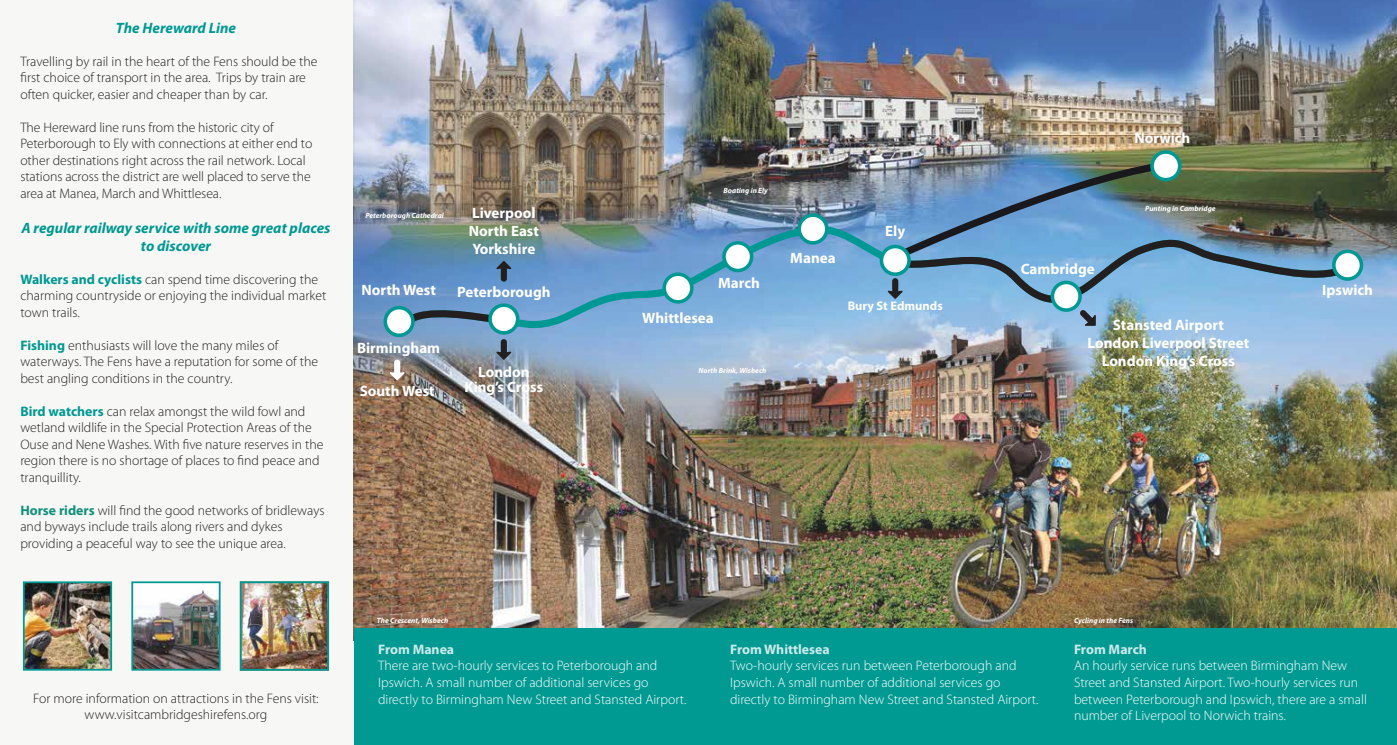
<style>
.page{position:relative;width:1397px;height:745px;background:#fff}
.page>*{position:absolute;margin:0;border:0;box-sizing:border-box;transform-origin:0 0}
.t1{font:700 15px/18px "Myriad Pro";color:#fff;text-align:center}
.t2{font:italic 700 15px/18px "Myriad Pro";color:#009893;text-align:center}
.t3{font:300 13.75px/16.5px "Myriad Pro";color:#231f20}
.t4{font:300 13.75px/16.5px "Myriad Pro";color:#fff}
.t5{font:700 13.75px "Myriad Pro";color:rgb(255 255 255/.8)}
.t6{font:700 12.5px "Myriad Pro";color:#fff}
.t7{font:italic 700 7.5px "Myriad Pro";color:#fff}
.s1{font-weight:700;color:#009893}
.s2{font-weight:700;color:#13907a}
</style>
<div class="page">
<img style="left:354px;top:0;width:1042px;height:628px">
<div style="left:0;top:0;width:354px;height:744px;background:#f7f8f6"></div>
<div style="left:354px;top:628px;width:1042px;height:116px;background:#009a93"></div>
<svg style="left:398px;top:221px;width:958px;height:121px;background:#71a0c5"></svg>
<img style="left:881px;top:224px;width:475px;height:118px">
<img style="left:890px;top:157px;width:281px;height:106px">
<svg style="left:405px;top:307px;width:109px;height:24px;background:#5b7b9c"></svg>
<div style="left:385px;top:307px;width:28px;height:28px;background:#fff;border-radius:50%"></div>
<div style="left:383px;top:306px;width:31px;height:31px;border:4px solid #009893;border-radius:50%"></div>
<div style="left:1333px;top:251px;width:28px;height:28px;background:#fff;border-radius:50%"></div>
<div style="left:1331px;top:249px;width:31px;height:31px;border:4px solid #009893;border-radius:50%"></div>
<div style="left:1052px;top:282px;width:27px;height:28px;background:#fff;border-radius:50%"></div>
<div style="left:1050px;top:280px;width:31px;height:31px;border:4px solid #009893;border-radius:50%"></div>
<div style="left:881px;top:246px;width:27px;height:28px;background:#fff;border-radius:50%"></div>
<div style="left:879px;top:244px;width:31px;height:32px;border:4px solid #009893;border-radius:50%"></div>
<div style="left:724px;top:243px;width:27px;height:27px;background:#fff;border-radius:50%"></div>
<div style="left:722px;top:241px;width:31px;height:31px;border:4px solid #009893;border-radius:50%"></div>
<div style="left:664px;top:274px;width:27px;height:27px;background:#fff;border-radius:50%"></div>
<div style="left:662px;top:272px;width:31px;height:31px;border:4px solid #009893;border-radius:50%"></div>
<div style="left:490px;top:305px;width:27px;height:27px;background:#fff;border-radius:50%"></div>
<div style="left:488px;top:303px;width:31px;height:31px;border:4px solid #009893;border-radius:50%"></div>
<svg style="left:496px;top:339px;width:15px;height:20px"></svg>
<svg style="left:496px;top:261px;width:15px;height:20px"></svg>
<svg style="left:390px;top:359px;width:14px;height:21px"></svg>
<svg style="left:887px;top:278px;width:15px;height:20px"></svg>
<svg style="left:1079px;top:310px;width:16px;height:16px"></svg>
<img style="left:26px;top:584px;width:83px;height:83px">
<div style="left:23px;top:581px;width:89px;height:89px;border:2px solid #009893"></div>
<img style="left:134px;top:590px;width:83px;height:77px">
<div style="left:131px;top:581px;width:89px;height:89px;border:2px solid #009893"></div>
<img style="left:243px;top:584px;width:83px;height:83px">
<div style="left:240px;top:581px;width:89px;height:89px;border:2px solid #009893"></div>
<div style="left:1151px;top:152px;width:28px;height:27px;background:#fff;border-radius:50%"></div>
<div style="left:1150px;top:150px;width:31px;height:31px;border:4px solid #009893;border-radius:50%"></div>
<div style="left:799px;top:215px;width:27px;height:28px;background:#fff;border-radius:50%"></div>
<div style="left:797px;top:213px;width:31px;height:31px;border:4px solid #009893;border-radius:50%"></div>
<p class="t2" style="left:116px;top:18px;width:122px">The Hereward Line</p>
<p class="t3" style="left:20px;top:53px;width:298px">Travelling by rail in the heart of the Fens should be the first choice of transport in the area. Trips by train are often quicker, easier and cheaper than by car.</p>
<p class="t3" style="left:20px;top:119px;width:293px">The Hereward line runs from the historic city of Peterborough to Ely with connections at either end to other destinations right across the rail network. Local stations across the district are well placed to serve the area at Manea, March and Whittlesea.</p>
<p class="t2" style="left:21px;top:218px;width:310px">A regular railway service with some great places to discover</p>
<p class="t3" style="left:20px;top:271px;width:307px"><span class="s1">Walkers and cyclists</span> can spend time discovering the charming countryside or enjoying the individual market town trails.</p>
<p class="t3" style="left:20px;top:337px;width:299px"><span class="s1">Fishing</span> enthusiasts will love the many miles of waterways. The Fens have a reputation for some of the best angling conditions in the country.</p>
<p class="t3" style="left:20px;top:403px;width:304px"><span class="s1">Bird watchers</span> can relax amongst the wild fowl and wetland wildlife in the Special Protection Areas of the Ouse and Nene Washes. With five nature reserves in the region there is no shortage of places to find peace and tranquillity.</p>
<p class="t3" style="left:20px;top:502px;width:305px"><span class="s2">Horse riders</span> will find the good networks of bridleways and byways include trails along rivers and dykes providing a peaceful way to see the unique area.</p>
<p class="t3" style="left:33px;top:689px;width:287px;text-align:center">For more information on attractions in the Fens visit: www.visitcambridgeshirefens.org</p>
<p class="t7" style="left:365px;top:210px;width:80px">Peterborough Cathedral</p>
<p class="t1" style="left:361px;top:281px;width:76px">North West</p>
<p class="t1" style="left:468px;top:203px;width:72px;text-align:left">Liverpool<br>North East<br>Yorkshire</p>
<p class="t1" style="left:457px;top:282px;width:95px">Peterborough</p>
<p class="t1" style="left:357px;top:338px;width:85px">Birmingham</p>
<p class="t1" style="left:359px;top:381px;width:76px">South West</p>
<p class="t1" style="left:464px;top:364px;width:80px;line-height:15px">London<br>King’s Cross</p>
<p class="t7" style="left:377px;top:615px;width:73px">The Crescent, Wisbech</p>
<p class="t7" style="left:723px;top:186px;width:46px">Boating in Ely</p>
<p class="t1" style="left:718px;top:273px;width:43px">March</p>
<p class="t1" style="left:642px;top:308px;width:73px">Whittlesea</p>
<p class="t7" style="left:698px;top:365px;width:69px">North Brink, Wisbech</p>
<p class="t1" style="left:790px;top:248px;width:47px">Manea</p>
<p class="t1" style="left:885px;top:221px;width:22px">Ely</p>
<p class="t6" style="left:847px;top:297px;width:96px">Bury St Edmunds</p>
<p class="t1" style="left:1134px;top:129px;width:57px">Norwich</p>
<p class="t1" style="left:1020px;top:259px;width:76px">Cambridge</p>
<p class="t7" style="left:1144px;top:203px;width:72px">Punting in Cambridge</p>
<p class="t1" style="left:1087px;top:315px;width:163px">Stansted Airport<br>London Liverpool Street<br>London King’s Cross</p>
<p class="t1" style="left:1321px;top:281px;width:52px">Ipswich</p>
<p class="t7" style="left:1073px;top:615px;width:61px">Cycling in the Fens</p>
<p class="t5" style="left:378px;top:640px;width:78px">From Manea</p>
<p class="t4" style="left:378px;top:657px;width:310px">There are two-hourly services to Peterborough and<br>Ipswich. A small number of additional services go directly to Birmingham New Street and Stansted Airport.</p>
<p class="t5" style="left:730px;top:640px;width:101px">From Whittlesea</p>
<p class="t4" style="left:730px;top:657px;width:310px">Two-hourly services run between Peterborough and<br>Ipswich. A small number of additional services go directly to Birmingham New Street and Stansted Airport.</p>
<p class="t5" style="left:1073px;top:640px;width:74px">From March</p>
<p class="t4" style="left:1073px;top:657px;width:294px">An hourly service runs between Birmingham New Street and Stansted Airport. Two-hourly services run between Peterborough and Ipswich, there are a small number of Liverpool to Norwich trains.</p>
</div>
